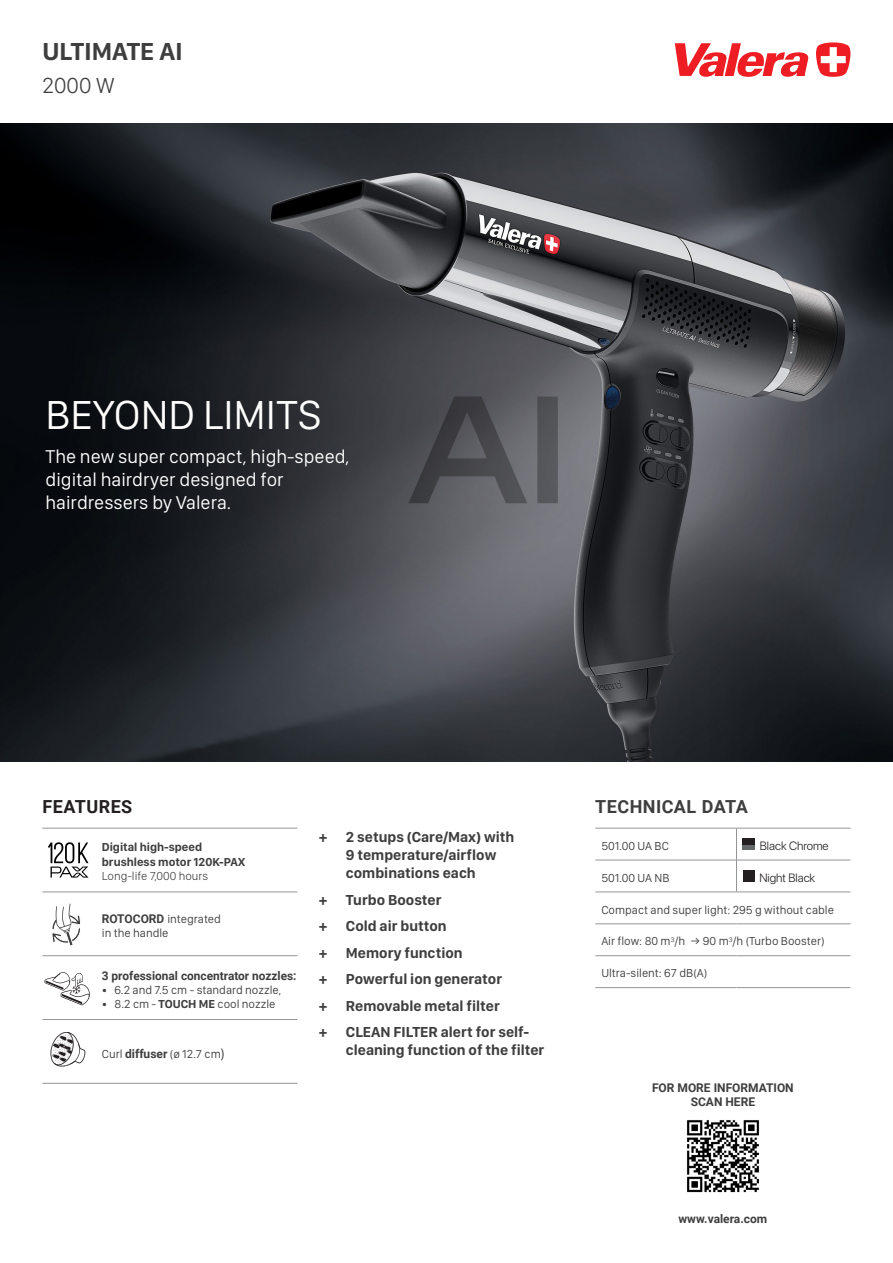
<style>
.page{position:relative;width:893px;height:1263px;background:#fff}
.page>*{position:absolute;margin:0;border:0;box-sizing:border-box;transform-origin:0 0}
.t1{font:42px "SF Compact Display";color:#fff}
.t2{font:700 25.5px "SF Compact Display";color:#3e3e3f}
.t3{font:300 22.5px "SF Compact Display";color:#3e3e3f}
.Body_text_1_-_left{font:19.2px "SF Compact Display";color:#fff}
.Heading_1_-_left{font:700 18px "Roboto";letter-spacing:.025em;color:#3e3e3f}
.Heading_1_-_left-2{font:700 18px "Roboto";letter-spacing:.025em;color:#231f20}
.t4{font:700 15px/18px "SF Compact Display";color:#3e3e3f}
.Body_text_1_-_left-2{font:12px "SF Compact Display";color:#3e3e3f}
.Body_text_1_-_left-3{font:700 12px "Roboto";color:#3e3e3f}
.Body_text_1_-_left-4{font:700 12px "SF Compact Display";color:#3e3e3f}
.Small_Body_Text_left{font:300 12px "SF Pro Display";color:#231f20}
.Body_text_1_-_left-5{font:300 12px "SF Compact Display";color:#3e3e3f}
.s1{font-family:"Roboto";font-weight:700}
.s2{font-weight:700}
.s3{font-family:"SF Pro Display";font-weight:300;font-size:13.5px;color:#231f20}
</style>
<div class="page">
<img style="left:0;top:123px;width:893px;height:638px">
<svg style="left:675px;top:43px;width:133px;height:34px"></svg>
<svg style="left:816px;top:42px;width:35px;height:35px"></svg>
<hr style="left:595px;top:828px;width:141px;height:1px;background:#939598">
<hr style="left:736px;top:828px;width:114px;height:1px;background:#939598">
<hr style="left:595px;top:860px;width:141px;height:1px;background:#939598">
<hr style="left:736px;top:860px;width:114px;height:1px;background:#939598">
<hr style="left:736px;top:828px;width:1px;height:32px;background:#939598">
<hr style="left:736px;top:860px;width:1px;height:32px;background:#939598">
<hr style="left:595px;top:892px;width:141px;height:1px;background:#939598">
<hr style="left:736px;top:892px;width:114px;height:1px;background:#939598">
<hr style="left:595px;top:923px;width:141px;height:1px;background:#939598">
<hr style="left:736px;top:923px;width:114px;height:1px;background:#939598">
<hr style="left:595px;top:955px;width:141px;height:1px;background:#939598">
<hr style="left:736px;top:955px;width:114px;height:1px;background:#939598">
<hr style="left:595px;top:987px;width:141px;height:1px;background:#939598">
<hr style="left:736px;top:987px;width:114px;height:1px;background:#939598">
<div style="left:742px;top:838px;width:13px;height:12px;background:#65696a"></div>
<div style="left:742px;top:838px;width:13px;height:7px;background:#231f20"></div>
<div style="left:742px;top:870px;width:12px;height:12px;background:#231f20"></div>
<hr style="left:42px;top:828px;width:255px;height:1px;background:#939598">
<hr style="left:42px;top:892px;width:255px;height:1px;background:#939598">
<hr style="left:42px;top:955px;width:255px;height:1px;background:#939598">
<hr style="left:42px;top:1019px;width:255px;height:1px;background:#939598">
<hr style="left:42px;top:1083px;width:255px;height:1px;background:#939598">
<img style="left:687px;top:1120px;width:72px;height:73px">
<svg style="left:45px;top:904px;width:70px;height:163px"></svg>
<svg style="left:48px;top:842px;width:41px;height:35px"></svg>
<p class="t2" style="left:43px;top:36px;width:142px">ULTIMATE AI</p>
<p class="t3" style="left:42px;top:72px;width:74px">2000 W</p>
<p class="t1" style="left:46px;top:389px;width:277px">BEYOND LIMITS</p>
<p class="Body_text_1_-_left" style="left:46px;top:445px;width:305px">The new super compact, high-speed,</p>
<p class="Body_text_1_-_left" style="left:46px;top:468px;width:240px">digital hairdryer designed for</p>
<p class="Body_text_1_-_left" style="left:46px;top:491px;width:187px">hairdressers by Valera.</p>
<p class="Heading_1_-_left-2" style="left:43px;top:794px;width:91px">FEATURES</p>
<p class="Heading_1_-_left" style="left:595px;top:794px;width:154px">TECHNICAL DATA</p>
<p class="Body_text_1_-_left-4" style="left:102px;top:840px;width:102px">Digital high-speed</p>
<p class="Body_text_1_-_left-4" style="left:102px;top:854px;width:145px">brushless motor 120K-PAX</p>
<p class="Body_text_1_-_left-5" style="left:102px;top:869px;width:108px">Long-life 7,000 hours</p>
<p class="Body_text_1_-_left-2" style="left:102px;top:911px;width:121px"><span class="s1">ROTOCORD</span> integrated</p>
<p class="Body_text_1_-_left-2" style="left:102px;top:926px;width:68px">in the handle</p>
<p class="Body_text_1_-_left-3" style="left:102px;top:967px;width:196px">3 professional concentrator nozzles:</p>
<p class="Body_text_1_-_left-2" style="left:102px;top:982px;width:181px">• 6.2 and 7.5 cm - standard nozzle,</p>
<p class="Body_text_1_-_left-2" style="left:102px;top:997px;width:175px">• 8.2 cm - <span class="s2">TOUCH ME</span> cool nozzle</p>
<p class="Body_text_1_-_left-2" style="left:102px;top:1046px;width:124px">Curl <span class="s1">diffuser</span> (ø 12.7 cm<span class="s3">)</span></p>
<p class="t4" style="left:346px;top:829px;width:170px;text-indent:-27px">+ 2 setups (Care/Max) with<br>9 temperature/airflow combinations each</p>
<p class="t4" style="left:319px;top:892px;width:124px">+ Turbo Booster</p>
<p class="t4" style="left:319px;top:918px;width:129px">+ Cold air button</p>
<p class="t4" style="left:319px;top:945px;width:145px">+ Memory function</p>
<p class="t4" style="left:319px;top:971px;width:185px">+ Powerful ion generator</p>
<p class="t4" style="left:319px;top:998px;width:182px">+ Removable metal filter</p>
<p class="t4" style="left:346px;top:1024px;width:200px;text-indent:-27px">+ CLEAN FILTER alert for self&shy;cleaning function of the filter</p>
<p class="Body_text_1_-_left-2" style="left:601px;top:838px;width:69px">501.00 UA BC</p>
<p class="Small_Body_Text_left" style="left:760px;top:839px;width:70px">Black Chrome</p>
<p class="Body_text_1_-_left-2" style="left:601px;top:870px;width:70px">501.00 UA NB</p>
<p class="Small_Body_Text_left" style="left:759px;top:870px;width:57px">Night Black</p>
<p class="Body_text_1_-_left-2" style="left:601px;top:902px;width:234px">Compact and super light: 295 g without cable</p>
<p class="Body_text_1_-_left-2" style="left:601px;top:934px;width:225px">Air flow: 80 m<sup>3</sup>/h → 90 m<sup>3</sup>/h (Turbo Booster)</p>
<p class="Body_text_1_-_left-2" style="left:601px;top:966px;width:107px">Ultra-silent: 67 dB(A)</p>
<p class="Body_text_1_-_left-3" style="left:652px;top:1079px;width:143px">FOR MORE INFORMATION</p>
<p class="Body_text_1_-_left-3" style="left:691px;top:1093px;width:66px">SCAN HERE</p>
<p class="Body_text_1_-_left-3" style="left:678px;top:1210px;width:90px">www.valera.com</p>
</div>
